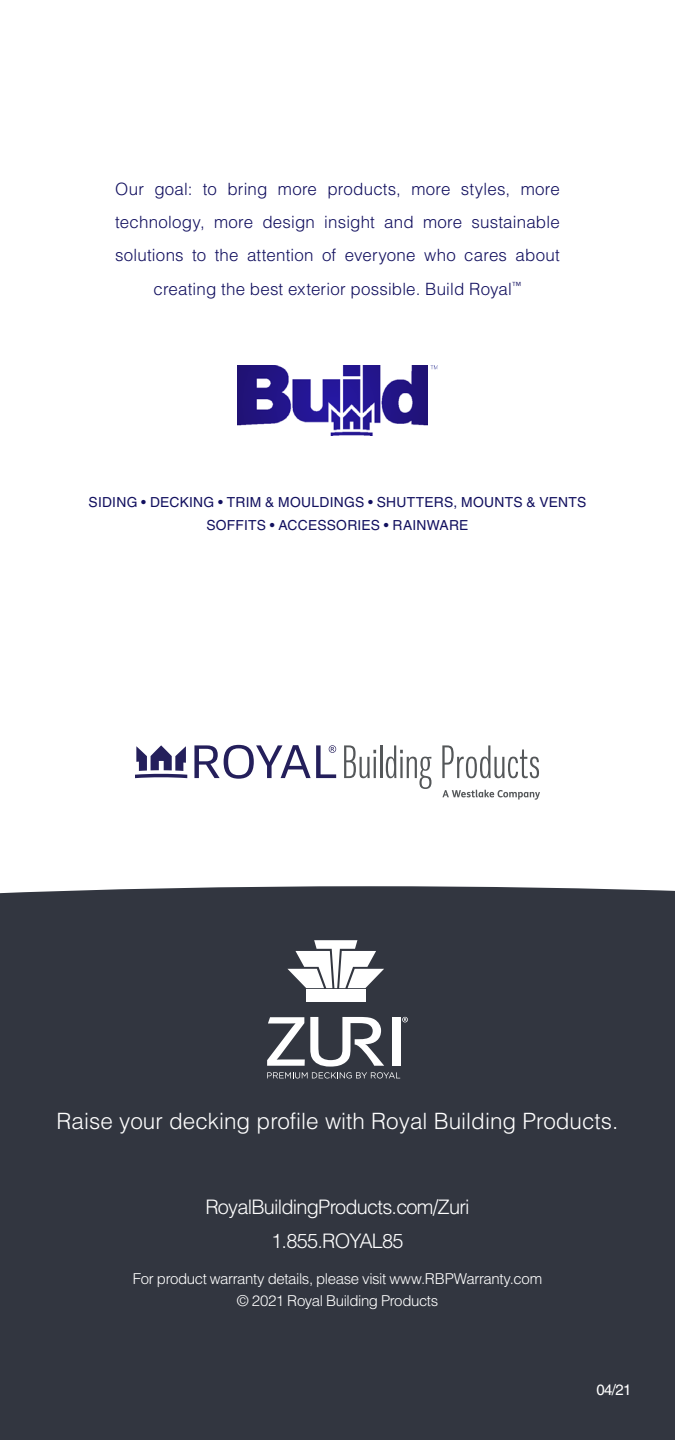
<style>
.page{position:relative;width:675px;height:1440px;background:#fff}
.page>*{position:absolute;margin:0;border:0;box-sizing:border-box;transform-origin:0 0}
.t1{font:300 22.5px "Helvetica";color:#fff}
.t2{font:300 20px/34.5px "Helvetica";letter-spacing:-.04em;color:#fff;text-align:center}
.Paragraph_Style_2{font:300 17px/33px "Helvetica";letter-spacing:.01em;color:#12105f;text-align:center}
.t3{font:300 15px/22.5px "Helvetica";letter-spacing:-.025em;color:#fff;text-align:center}
.t4{font:500 15px "Helvetica";color:#fff}
.t5{font:500 13.75px/23px "Helvetica";letter-spacing:.015em;color:#12105f;text-align:center}
</style>
<div class="page">
<div style="left:0;top:886px;width:675px;height:554px;background:#323640"></div>
<svg style="left:287px;top:940px;width:97px;height:48px"></svg>
<div style="left:306px;top:990px;width:60px;height:12px;background:#fff"></div>
<svg style="left:267px;top:1017px;width:141px;height:62px"></svg>
<svg style="left:135px;top:745px;width:52px;height:33px"></svg>
<svg style="left:344px;top:745px;width:32px;height:33px"></svg>
<hr style="left:374px;top:757px;width:2px;height:21px;background:#545759">
<hr style="left:380px;top:745px;width:2px;height:33px;background:#545759">
<svg style="left:386px;top:745px;width:46px;height:44px"></svg>
<svg style="left:442px;top:745px;width:97px;height:33px"></svg>
<svg style="left:194px;top:745px;width:142px;height:34px"></svg>
<svg style="left:442px;top:790px;width:98px;height:10px"></svg>
<img style="left:237px;top:365px;width:191px;height:71px">
<svg style="left:431px;top:365px;width:6px;height:4px"></svg>
<p class="Paragraph_Style_2" style="left:115px;top:172px;width:446px">Our goal: to bring more products, more styles, more technology, more design insight and more sustainable solutions to the attention of everyone who cares about creating the best exterior possible. Build Royal<sup>™</sup></p>
<p class="t5" style="left:89px;top:490px;width:499px">SIDING • DECKING • TRIM &amp; MOULDINGS • SHUTTERS, MOUNTS &amp; VENTS<br>SOFFITS • ACCESSORIES • RAINWARE</p>
<p class="t1" style="left:57px;top:1106px;width:563px">Raise your decking profile with Royal Building Products.</p>
<p class="t2" style="left:205px;top:1189px;width:266px">RoyalBuildingProducts.com/Zuri<br>1.855.ROYAL85</p>
<p class="t3" style="left:133px;top:1266px;width:411px">For product warranty details, please visit www.RBPWarranty.com © 2021 Royal Building Products</p>
<p class="t4" style="left:597px;top:1381px;width:37px">04/21</p>
</div>
